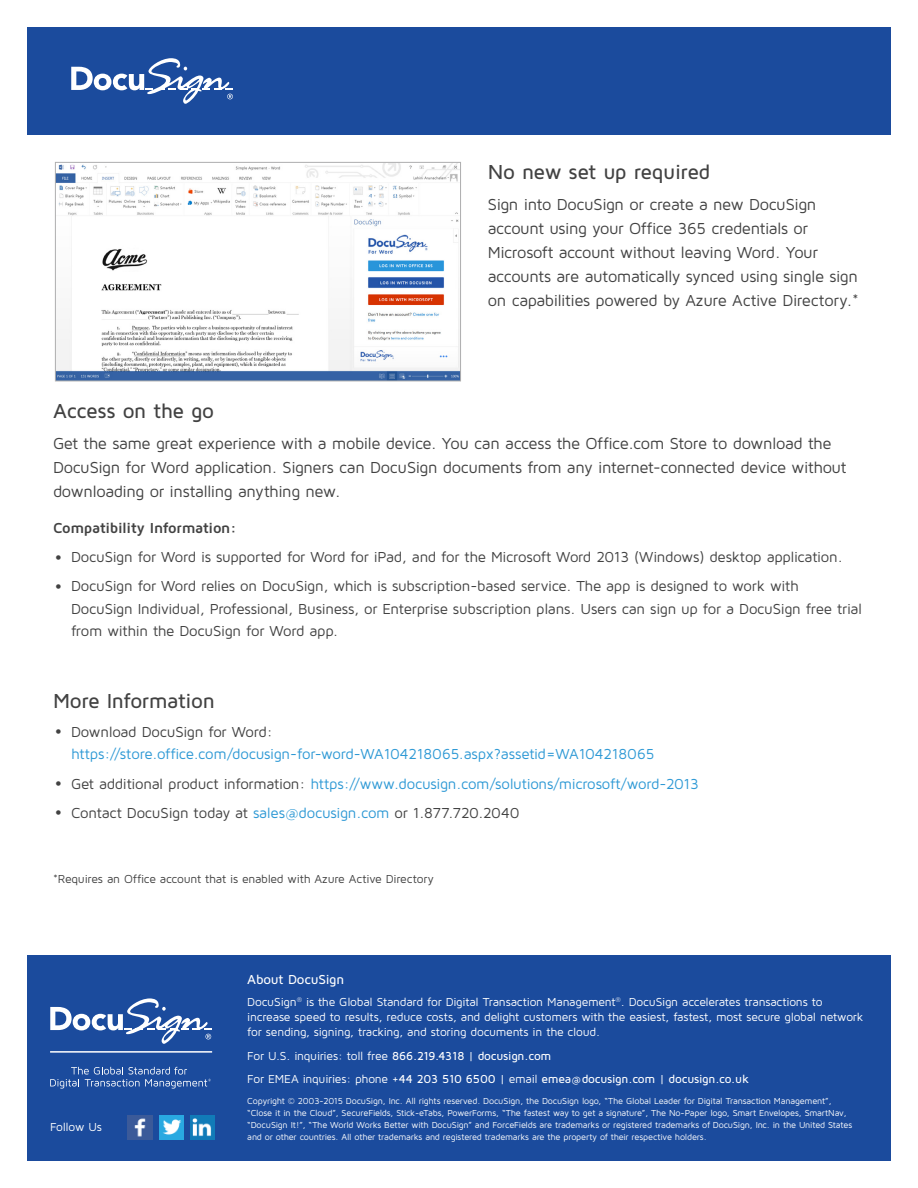
<style>
.page{position:relative;width:918px;height:1188px;background:#fff}
.page>*{position:absolute;margin:0;border:0;box-sizing:border-box;transform-origin:0 0}
.t1{font:500 21px "Maven Pro";letter-spacing:-.015em;color:#424242}
.t2{font:16.5px/24px "Maven Pro";letter-spacing:-.025em;color:#424242}
.t3{font:15px/22.5px "Maven Pro";letter-spacing:-.02em;color:#424242}
.t4{font:15px/22.5px "Maven Pro";letter-spacing:-.015em;color:#2e99d5}
.t5{font:700 15px "Maven Pro";letter-spacing:-.02em;color:#424242}
.t6{font:500 13.5px "Maven Pro";letter-spacing:-.015em;color:#fff}
.t7{font:12px/15px "Maven Pro";letter-spacing:-.02em;color:#fff}
.t8{font:500 12px/23.7px "Maven Pro";letter-spacing:-.015em;color:#fff}
.t9{font:12px "Maven Pro";letter-spacing:-.02em;color:#424242}
.t10{font:9px/12px "Maven Pro";letter-spacing:-.02em;color:#fff}
.s1{font-size:19.5px}
.s2{font-size:19.5px;color:#424242}
.s3{color:#424242}
.s4{color:#2e99d5}
.s5{font-weight:400}
.s6{font-size:10.5px}
</style>
<div class="page">
<div style="left:27px;top:27px;width:864px;height:108px;background:#1b4b9d"></div>
<svg style="left:71px;top:58px;width:162px;height:46px"></svg>
<img style="left:57px;top:164px;width:402px;height:215px">
<div style="left:55px;top:162px;width:406px;height:219px;border:1px solid #aeaeaf"></div>
<div style="left:27px;top:956px;width:864px;height:205px;background:#1b4b9d"></div>
<img style="left:128px;top:1116px;width:24px;height:24px">
<img style="left:159px;top:1116px;width:25px;height:24px">
<img style="left:190px;top:1116px;width:25px;height:24px">
<svg style="left:50px;top:998px;width:162px;height:46px"></svg>
<hr style="left:50px;top:1051px;width:162px;height:2px;background:#fff">
<svg style="left:50px;top:1067px;width:161px;height:22px"></svg>
<h1 class="t1" style="left:488px;top:159px;width:224px">No new set up required</h1>
<p class="t2" style="left:488px;top:191px;width:372px">Sign into DocuSign or create a new DocuSign account using your Office 365 credentials or Microsoft account without leaving Word. Your accounts are automatically synced using single sign on capabilities powered by Azure Active Directory.*</p>
<h1 class="t1" style="left:53px;top:398px;width:163px">Access on the go</h1>
<p class="t2" style="left:53px;top:431px;width:795px">Get the same great experience with a mobile device. You can access the Office.com Store to download the<br>DocuSign for Word application. Signers can DocuSign documents from any internet-connected device without downloading or installing anything new.</p>
<h3 class="t5" style="left:53px;top:518px;width:185px">Compatibility Information:</h3>
<h3 class="t3" style="left:55px;top:545px;width:790px"><span class="s1">•</span> DocuSign for Word is supported for Word for iPad, and for the Microsoft Word 2013 (Windows) desktop application.</h3>
<p class="t3" style="left:71px;top:574px;width:793px;text-indent:-16px"><span class="s1">•</span> DocuSign for Word relies on DocuSign, which is subscription-based service. The app is designed to work with<br>DocuSign Individual, Professional, Business, or Enterprise subscription plans. Users can sign up for a DocuSign free trial from within the DocuSign for Word app.</p>
<h1 class="t1" style="left:53px;top:687px;width:164px">More Information</h1>
<h3 class="t4" style="left:71px;top:720px;width:585px;text-indent:-16px"><span class="s2">•</span> <span class="s3">Download DocuSign for Word: </span>https://store.office.com/docusign-for-word-WA104218065.aspx?assetid=WA104218065</h3>
<h3 class="t4" style="left:55px;top:772px;width:646px"><span class="s2">•</span> <span class="s3">Get additional product information:</span> https://www.docusign.com/solutions/microsoft/word-2013</h3>
<h3 class="t3" style="left:55px;top:801px;width:467px"><span class="s1">•</span> Contact DocuSign today at <span class="s4">sales@docusign.com</span> or 1.877.720.2040</h3>
<h3 class="t9" style="left:53px;top:871px;width:382px">*Requires an Office account that is enabled with Azure Active Directory</h3>
<h3 class="t7" style="left:50px;top:1119px;width:53px">Follow Us</h3>
<h3 class="t6" style="left:247px;top:971px;width:98px">About DocuSign</h3>
<p class="t7" style="left:247px;top:994px;width:618px">DocuSign<sup>®</sup> is the Global Standard for Digital Transaction Management<sup>®</sup>. DocuSign accelerates transactions to increase speed to results, reduce costs, and delight customers with the easiest, fastest, most secure global network for sending, signing, tracking, and storing documents in the cloud.</p>
<h3 class="t8" style="left:247px;top:1043px;width:503px"><span class="s5">For U.S. inquiries: toll free</span> 866.219.4318 <span class="s5">|</span> docusign.com<br><span class="s5">For EMEA inquiries: phone</span> +44 203 510 6500 <span class="s5">| email</span> emea<span class="s6">@</span>docusign.com <span class="s5">|</span> docusign.co.uk</h3>
<p class="t10" style="left:247px;top:1095px;width:606px">Copyright © 2003-2015 DocuSign, Inc. All rights reserved. DocuSign, the DocuSign logo, “The Global Leader for Digital Transaction Management”, “Close it in the Cloud”, SecureFields, Stick-eTabs, PowerForms, “The fastest way to get a signature”, The No-Paper logo, Smart Envelopes, SmartNav, “DocuSign It!”, “The World Works Better with DocuSign” and ForceFields are trademarks or registered trademarks of DocuSign, Inc. in the United States and or other countries. All other trademarks and registered trademarks are the property of their respective holders.</p>
</div>
